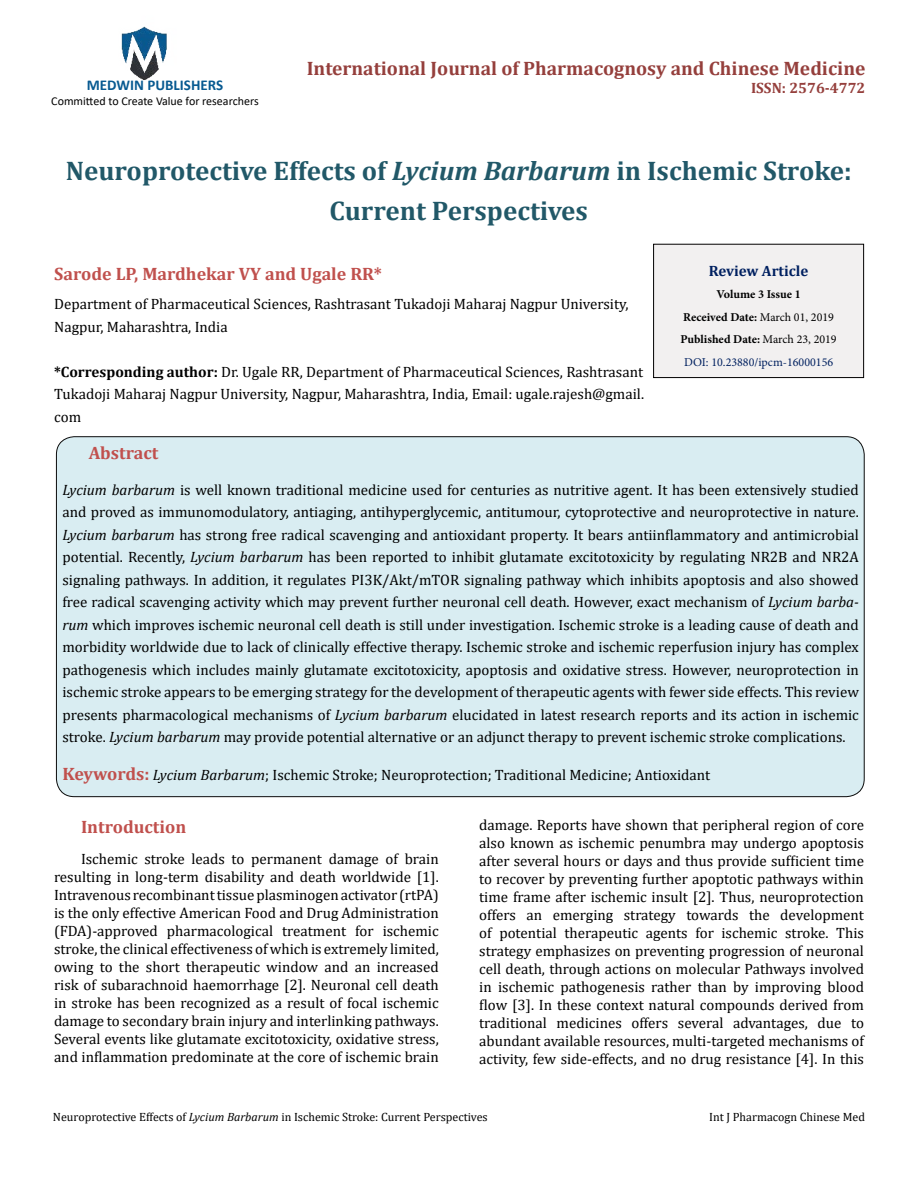
<style>
.page{position:relative;width:918px;height:1188px;background:#fff}
.page>*{position:absolute;margin:0;border:0;box-sizing:border-box;transform-origin:0 0}
.t1{font:700 27px/40.5px "Cambria";color:#215868;text-align:center}
.t2{font:700 19.5px "Cambria";color:#953f3c}
.t3{font:700 18px "Cambria";color:#c0504d}
.t4{font:15px/22.5px "Cambria";color:#000;text-align:justify}
.t5{font:15px/18px "Cambria";color:#010000;text-align:justify}
.t6{font:700 15px "Calibri";color:#085a91}
.t7{font:700 15px "Cambria";color:#953f3c}
.t8{font:700 15px "Cambria";color:#002060}
.t9{font:12px "Cambria";color:#000}
.t10{font:700 12px/22.5px "Minion Pro";color:#000;text-align:center}
.t11{font:12px "Calibri";color:#000}
.s1{font-style:italic}
.s2{font-weight:700}
.s3{font-weight:400}
.s4{font-weight:400;color:#00205f}
.s5{font-weight:700;font-size:18px;color:#c0504d}
</style>
<div class="page">
<img style="left:121px;top:26px;width:46px;height:54px">
<div style="left:654px;top:244px;width:210px;height:134px;background:#f2f0f0"></div>
<div style="left:653px;top:244px;width:211px;height:134px;border:1px solid #010000"></div>
<div style="left:56px;top:437px;width:808px;height:360px;background:#d8edf2;border-radius:18px"></div>
<h2 class="t2" style="left:307px;top:55px;width:560px">International Journal of Pharmacognosy and Chinese Medicine</h2>
<p class="t6" style="left:87px;top:75px;width:138px">MEDWIN PUBLISHERS</p>
<p class="t7" style="left:751px;top:77px;width:116px">ISSN: 2576-4772</p>
<p class="t11" style="left:51px;top:92px;width:209px">Committed to Create Value for researchers</p>
<h1 class="t1" style="left:66px;top:149px;width:788px">Neuroprotective Effects of <span class="s1">Lycium Barbarum</span> in Ischemic Stroke:<br>Current Perspectives</h1>
<p class="t3" style="left:54px;top:261px;width:329px">Sarode LP, Mardhekar VY and Ugale RR*</p>
<p class="t4" style="left:54px;top:293px;width:576px">Department of Pharmaceutical Sciences, Rashtrasant Tukadoji Maharaj Nagpur University,<br>Nagpur, Maharashtra, India</p>
<p class="t4" style="left:54px;top:360px;width:591px"><span class="s2">*Corresponding author:</span> Dr. Ugale RR, Department of Pharmaceutical Sciences, Rashtrasant Tukadoji Maharaj Nagpur University, Nagpur, Maharashtra, India, Email: ugale.rajesh@gmail. com</p>
<p class="t8" style="left:709px;top:260px;width:101px">Review Article</p>
<p class="t10" style="left:680px;top:283px;width:158px">Volume 3 Issue 1<br>Received Date: <span class="s3">March 01, 2019<br></span>Published Date: <span class="s3">March 23, 2019<br></span><span class="s4">DOI: 10.23880/ipcm-16000156</span></p>
<p class="t3" style="left:89px;top:440px;width:71px">Abstract</p>
<p class="t4" style="left:62px;top:478px;width:798px"><span class="s1">Lycium barbarum</span> is well known traditional medicine used for centuries as nutritive agent. It has been extensively studied and proved as immunomodulatory, antiaging, antihyperglycemic, antitumour, cytoprotective and neuroprotective in nature.<br><span class="s1">Lycium barbarum</span> has strong free radical scavenging and antioxidant property. It bears antiinflammatory and antimicrobial potential. Recently, <span class="s1">Lycium barbarum</span> has been reported to inhibit glutamate excitotoxicity by regulating NR2B and NR2A signaling pathways. In addition, it regulates PI3K/Akt/mTOR signaling pathway which inhibits apoptosis and also showed free radical scavenging activity which may prevent further neuronal cell death. However, exact mechanism of <span class="s1">Lycium barba&shy;rum</span> which improves ischemic neuronal cell death is still under investigation. Ischemic stroke is a leading cause of death and morbidity worldwide due to lack of clinically effective therapy. Ischemic stroke and ischemic reperfusion injury has complex pathogenesis which includes mainly glutamate excitotoxicity, apoptosis and oxidative stress. However, neuroprotection in ischemic stroke appears to be emerging strategy for the development of therapeutic agents with fewer side effects. This review presents pharmacological mechanisms of <span class="s1">Lycium barbarum</span> elucidated in latest research reports and its action in ischemic stroke. <span class="s1">Lycium barbarum</span> may provide potential alternative or an adjunct therapy to prevent ischemic stroke complications.</p>
<p class="t4" style="left:62px;top:763px;width:649px"><span class="s5">Keywords:</span> <span class="s1">Lycium Barbarum</span>; Ischemic Stroke; Neuroprotection; Traditional Medicine; Antioxidant</p>
<p class="t3" style="left:81px;top:814px;width:107px">Introduction</p>
<p class="t5" style="left:54px;top:850px;width:386px;text-indent:27px">Ischemic stroke leads to permanent damage of brain resulting in long-term disability and death worldwide [1].<br>Intravenous recombinant tissue plasminogen activator (rtPA) is the only effective American Food and Drug Administration (FDA)-approved pharmacological treatment for ischemic stroke, the clinical effectiveness of which is extremely limited, owing to the short therapeutic window and an increased risk of subarachnoid haemorrhage [2]. Neuronal cell death in stroke has been recognized as a result of focal ischemic damage to secondary brain injury and interlinking pathways.<br>Several events like glutamate excitotoxicity, oxidative stress, and inflammation predominate at the core of ischemic brain</p>
<p class="t5" style="left:479px;top:816px;width:386px">damage. Reports have shown that peripheral region of core also known as ischemic penumbra may undergo apoptosis after several hours or days and thus provide sufficient time to recover by preventing further apoptotic pathways within time frame after ischemic insult [2]. Thus, neuroprotection offers an emerging strategy towards the development of potential therapeutic agents for ischemic stroke. This strategy emphasizes on preventing progression of neuronal cell death, through actions on molecular Pathways involved in ischemic pathogenesis rather than by improving blood flow [3]. In these context natural compounds derived from traditional medicines offers several advantages, due to abundant available resources, multi-targeted mechanisms of activity, few side-effects, and no drug resistance [4]. In this</p>
<p class="t9" style="left:53px;top:1110px;width:436px">Neuroprotective Effects of <span class="s1">Lycium Barbarum</span> in Ischemic Stroke: Current Perspectives</p>
<p class="t9" style="left:709px;top:1110px;width:157px">Int J Pharmacogn Chinese Med</p>
</div>
